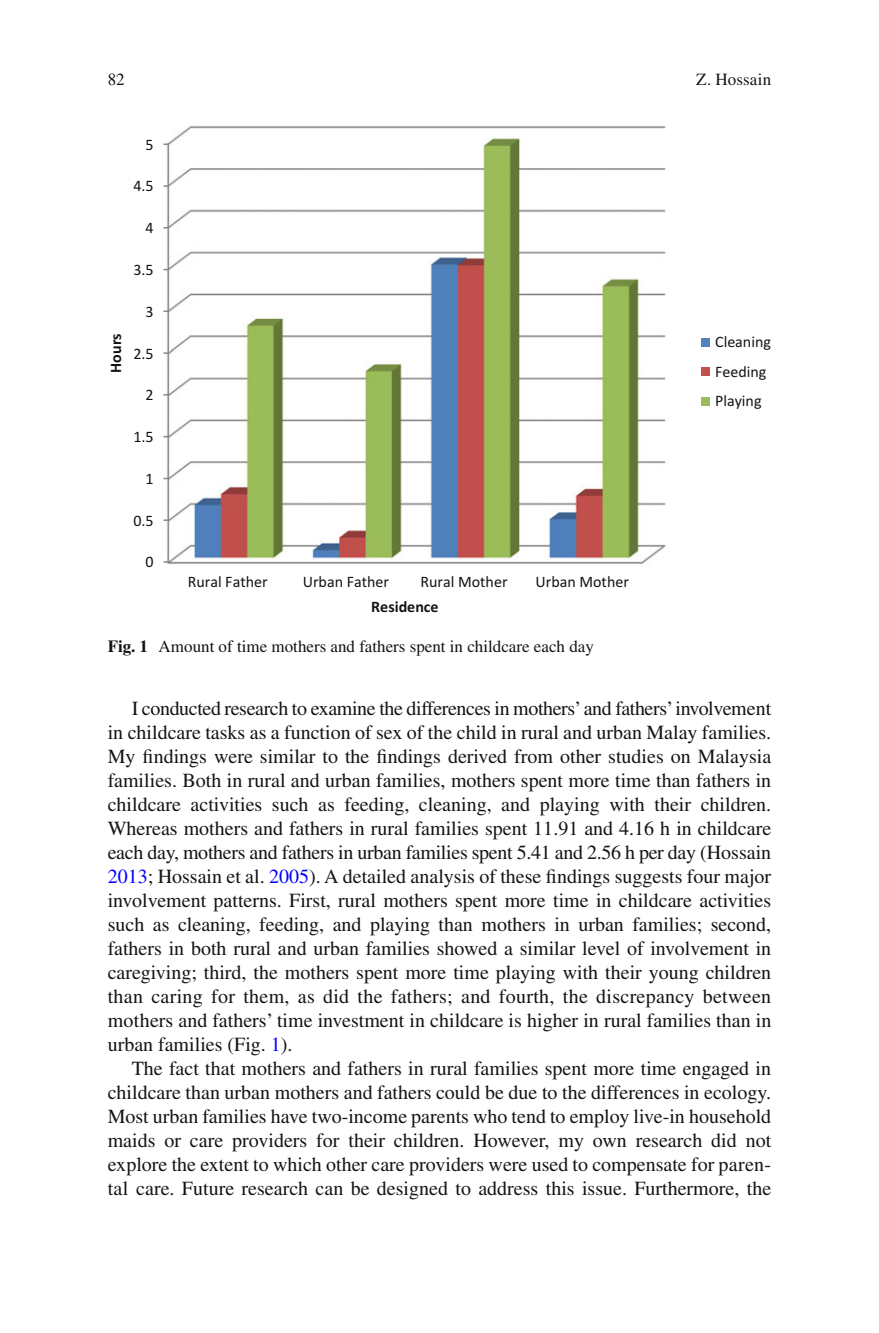
<style>
.page{position:relative;width:879px;height:1333px;background:#fff}
.page>*{position:absolute;margin:0;border:0;box-sizing:border-box;transform-origin:0 0}
.t1{font:20px/24px "Times";color:#131413;text-align:justify}
.t2{font:17px "Times";color:#131413}
.t3{font:16px/29px "Calibri";color:#131413}
.t4{font:700 16px "Calibri";color:#131413}
.s1{font-weight:700}
.s2{color:#00f}
</style>
<div class="page">
<img style="left:165px;top:125px;width:501px;height:439px">
<svg style="left:163px;top:519px;width:6px;height:2px"></svg>
<svg style="left:163px;top:477px;width:6px;height:2px"></svg>
<svg style="left:163px;top:352px;width:6px;height:2px"></svg>
<svg style="left:163px;top:310px;width:6px;height:2px"></svg>
<svg style="left:163px;top:185px;width:6px;height:2px"></svg>
<svg style="left:163px;top:143px;width:6px;height:2px"></svg>
<div style="left:700px;top:338px;width:9px;height:9px;background:#5281bb"></div>
<div style="left:700px;top:367px;width:9px;height:9px;background:#c0514e"></div>
<div style="left:700px;top:396px;width:9px;height:9px;background:#9bbd59"></div>
<p class="t2" style="left:108px;top:73px;width:18px">82</p>
<p class="t3" style="left:145px;top:131px;width:10px">5</p>
<p class="t3" style="left:133px;top:173px;width:22px">4.5</p>
<p class="t3" style="left:145px;top:214px;width:10px">4</p>
<p class="t4" style="left:106px;top:372px;width:41px;rotate:-90deg">Hours</p>
<p class="t3" style="left:133px;top:256px;width:22px">3.5</p>
<p class="t3" style="left:145px;top:298px;width:10px">3</p>
<p class="t3" style="left:133px;top:340px;width:22px">2.5</p>
<p class="t3" style="left:145px;top:381px;width:10px">2</p>
<p class="t3" style="left:133px;top:423px;width:22px">1.5</p>
<p class="t3" style="left:145px;top:465px;width:10px">1</p>
<p class="t3" style="left:133px;top:507px;width:22px">0.5</p>
<p class="t3" style="left:145px;top:548px;width:10px">0</p>
<p class="t3" style="left:188px;top:569px;width:81px">Rural Father</p>
<p class="t3" style="left:303px;top:569px;width:88px">Urban Father</p>
<p class="t3" style="left:420px;top:569px;width:89px">Rural Mother</p>
<p class="t3" style="left:535px;top:569px;width:95px">Urban Mother</p>
<p class="t4" style="left:371px;top:597px;width:69px">Residence</p>
<p class="t2" style="left:108px;top:640px;width:488px"><span class="s1">Fig. 1</span> Amount of time mothers and fathers spent in childcare each day</p>
<p class="t2" style="left:696px;top:73px;width:77px">Z. Hossain</p>
<p class="t3" style="left:715px;top:329px;width:57px">Cleaning<br>Feeding<br>Playing</p>
<p class="t1" style="left:108px;top:698px;width:665px;text-indent:24px">I conducted research to examine the differences in mothers’ and fathers’ involvement in childcare tasks as a function of sex of the child in rural and urban Malay families.<br>My findings were similar to the findings derived from other studies on Malaysia families. Both in rural and urban families, mothers spent more time than fathers in childcare activities such as feeding, cleaning, and playing with their children.<br>Whereas mothers and fathers in rural families spent 11.91 and 4.16 h in childcare each day, mothers and fathers in urban families spent 5.41 and 2.56 h per day (Hossain <span class="s2">2013</span> ; Hossain et al. <span class="s2">2005</span> ). A detailed analysis of these findings suggests four major involvement patterns. First, rural mothers spent more time in childcare activities such as cleaning, feeding, and playing than mothers in urban families; second, fathers in both rural and urban families showed a similar level of involvement in caregiving; third, the mothers spent more time playing with their young children than caring for them, as did the fathers; and fourth, the discrepancy between mothers and fathers’ time investment in childcare is higher in rural families than in urban families (Fig. <span class="s2">1</span> ).</p>
<p class="t1" style="left:108px;top:1058px;width:665px;text-indent:24px">The fact that mothers and fathers in rural families spent more time engaged in childcare than urban mothers and fathers could be due to the differences in ecology.<br>Most urban families have two-income parents who tend to employ live-in household maids or care providers for their children. However, my own research did not explore the extent to which other care providers were used to compensate for paren&shy;tal care. Future research can be designed to address this issue. Furthermore, the</p>
</div>
